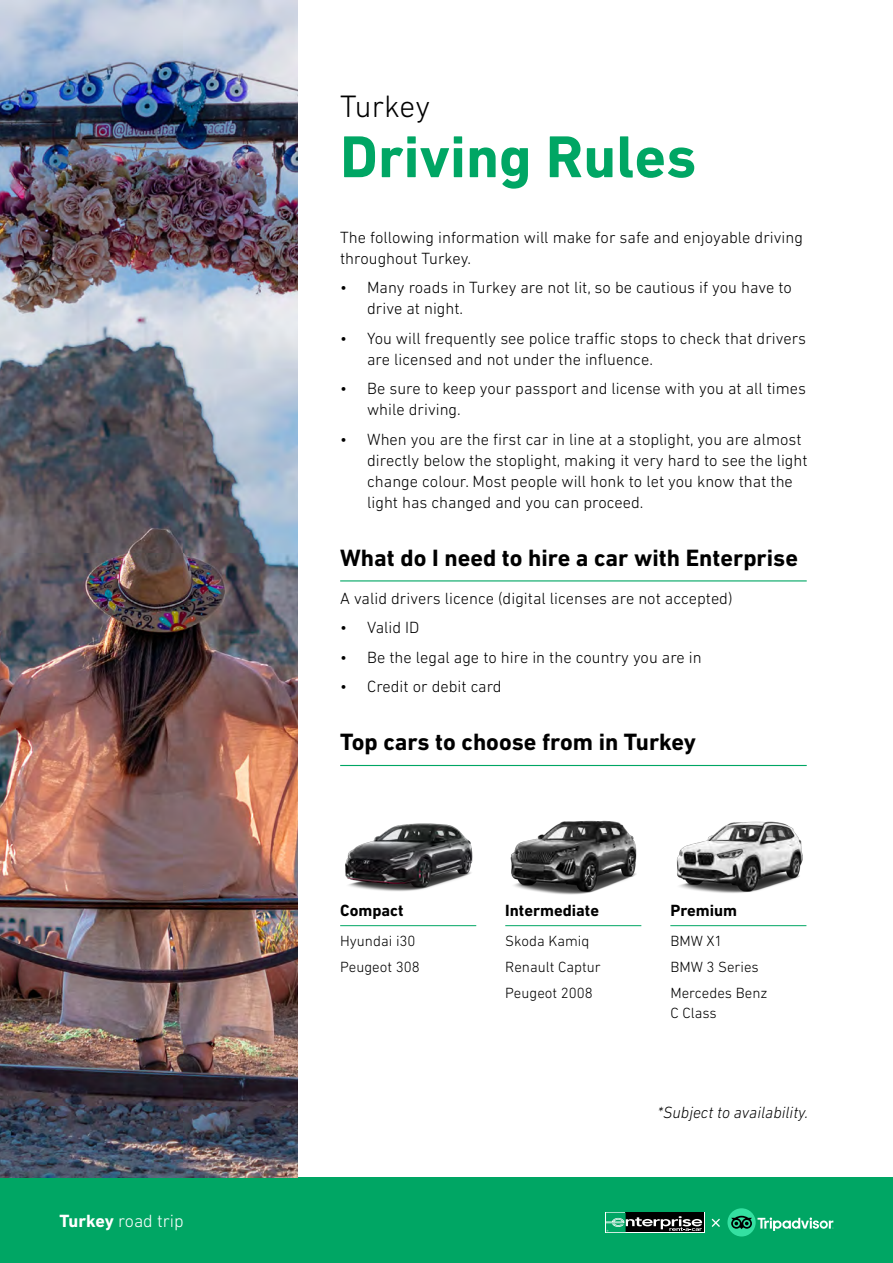
<style>
.page{position:relative;width:893px;height:1263px;background:#fff}
.page>*{position:absolute;margin:0;border:0;box-sizing:border-box;transform-origin:0 0}
.t1{font:700 60px "DIN Next LT Pro";color:#00a664}
.t2{font:300 31.5px "DIN Next LT Pro";color:#000}
.t3{font:700 24px "DIN Next LT Pro";color:#000}
.t4{font:300 18px "DIN Next LT Pro";color:#fff}
.t5{font:300 16.5px/21px "DIN Next LT Pro";color:#000}
.t6{font:700 16.5px "DIN Next LT Pro";color:#000}
.t7{font:italic 300 16.5px "DIN Next LT Pro";color:#000}
.t8{font:300 15px/25.8px "DIN Next LT Pro";color:#000}
.s1{font-weight:700}
</style>
<div class="page">
<hr style="left:340px;top:580px;width:467px;height:1px;background:#00a664">
<hr style="left:340px;top:765px;width:467px;height:1px;background:#00a664">
<div style="left:0;top:1178px;width:893px;height:85px;background:#00a664"></div>
<svg style="left:712px;top:1218px;width:8px;height:9px"></svg>
<div style="left:727px;top:1208px;width:29px;height:28px;background:#34e0a1;border-radius:50%"></div>
<svg style="left:731px;top:1216px;width:102px;height:15px"></svg>
<svg style="left:605px;top:1212px;width:99px;height:21px"></svg>
<div style="left:626px;top:1212px;width:78px;height:20px;background:#000"></div>
<svg style="left:606px;top:1212px;width:96px;height:20px"></svg>
<hr style="left:340px;top:925px;width:136px;height:1px;background:#00a664">
<img style="left:345px;top:823px;width:128px;height:68px">
<hr style="left:670px;top:925px;width:136px;height:1px;background:#00a664">
<img style="left:676px;top:821px;width:127px;height:72px">
<hr style="left:505px;top:925px;width:136px;height:1px;background:#00a664">
<img style="left:510px;top:820px;width:127px;height:75px">
<img style="left:0;top:0;width:298px;height:1178px">
<p class="t4" style="left:60px;top:1211px;width:126px"><span class="s1">Turkey</span> road trip</p>
<h2 class="t2" style="left:340px;top:88px;width:91px">Turkey</h2>
<h1 class="t1" style="left:340px;top:122px;width:358px">Driving Rules</h1>
<p class="t5" style="left:340px;top:227px;width:464px">The following information will make for safe and enjoyable driving throughout Turkey.</p>
<p class="t5" style="left:367px;top:277px;width:426px;text-indent:-27px">• Many roads in Turkey are not lit, so be cautious if you have to drive at night.</p>
<p class="t5" style="left:367px;top:328px;width:440px;text-indent:-27px">• You will frequently see police traffic stops to check that drivers are licensed and not under the influence.</p>
<p class="t5" style="left:367px;top:378px;width:440px;text-indent:-27px">• Be sure to keep your passport and license with you at all times while driving.</p>
<p class="t5" style="left:367px;top:429px;width:442px;text-indent:-27px">• When you are the first car in line at a stoplight, you are almost directly below the stoplight, making it very hard to see the light change colour. Most people will honk to let you know that the light has changed and you can proceed.</p>
<h3 class="t3" style="left:340px;top:544px;width:459px">What do I need to hire a car with Enterprise</h3>
<p class="t5" style="left:340px;top:588px;width:394px">A valid drivers licence (digital licenses are not accepted)</p>
<p class="t5" style="left:340px;top:617px;width:81px">• Valid ID</p>
<p class="t5" style="left:340px;top:647px;width:363px">• Be the legal age to hire in the country you are in</p>
<p class="t5" style="left:340px;top:676px;width:163px">• Credit or debit card</p>
<h3 class="t3" style="left:340px;top:728px;width:357px">Top cars to choose from in Turkey</h3>
<p class="t6" style="left:340px;top:901px;width:65px">Compact</p>
<p class="t8" style="left:340px;top:928px;width:81px">Hyundai i30<br>Peugeot 308</p>
<p class="t6" style="left:505px;top:901px;width:95px">Intermediate</p>
<p class="t8" style="left:505px;top:928px;width:97px">Skoda Kamiq<br>Renault Captur<br>Peugeot 2008</p>
<p class="t6" style="left:670px;top:901px;width:68px">Premium</p>
<p class="t8" style="left:670px;top:928px;width:99px">BMW X1<br>BMW 3 Series<br>Mercedes Benz</p>
<p class="t8" style="left:670px;top:999px;width:48px">C Class</p>
<p class="t7" style="left:657px;top:1103px;width:152px">*Subject to availability.</p>
</div>
